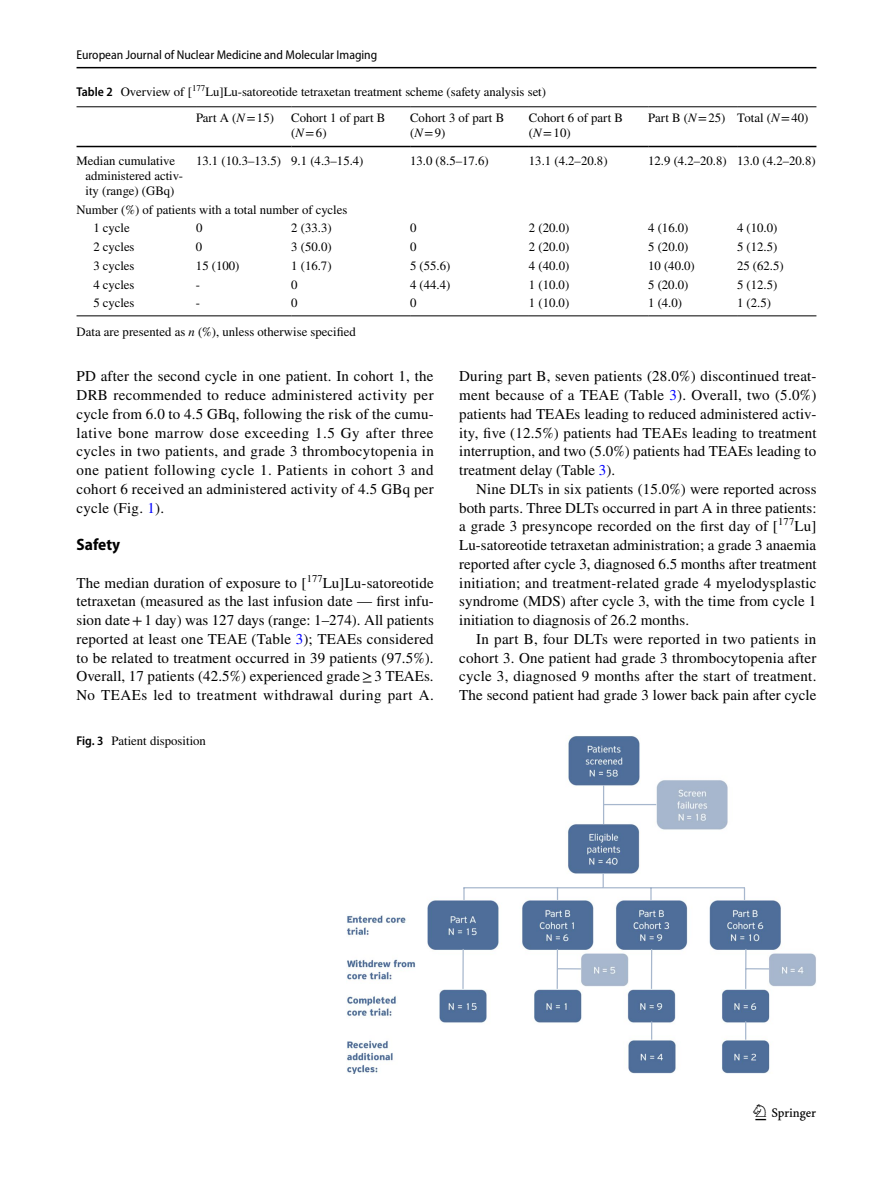
<style>
.page{position:relative;width:893px;height:1187px;background:#fff}
.page>*{position:absolute;margin:0;border:0;box-sizing:border-box;transform-origin:0 0}
.t1{font:22.5px "Springnew Regular 3";color:#000}
.t2{font:700 semi-condensed 16.5px "Myriad Pro";color:#000}
.t3{font:15px/18.8px "STIX";letter-spacing:.005em;color:#000;text-align:justify}
.t4{font:12.75px/15px "STIX";color:#000}
.t5{font:semi-condensed 12.75px "Myriad Pro";color:#000}
.s1{font-family:"Myriad Pro";font-weight:600;font-stretch:semi-condensed}
.s2{font-style:italic}
.s3{color:#00f}
</style>
<div class="page">
<hr style="left:77px;top:67px;width:739px;height:1px;background:#000">
<hr style="left:77px;top:106px;width:119px;height:1px;background:#000">
<hr style="left:77px;top:146px;width:119px;height:1px;background:#000">
<hr style="left:196px;top:106px;width:95px;height:1px;background:#000">
<hr style="left:196px;top:146px;width:95px;height:1px;background:#000">
<hr style="left:291px;top:106px;width:119px;height:1px;background:#000">
<hr style="left:291px;top:146px;width:119px;height:1px;background:#000">
<hr style="left:410px;top:106px;width:119px;height:1px;background:#000">
<hr style="left:410px;top:146px;width:119px;height:1px;background:#000">
<hr style="left:529px;top:106px;width:119px;height:1px;background:#000">
<hr style="left:529px;top:146px;width:119px;height:1px;background:#000">
<hr style="left:648px;top:106px;width:89px;height:1px;background:#000">
<hr style="left:648px;top:146px;width:89px;height:1px;background:#000">
<hr style="left:737px;top:106px;width:79px;height:1px;background:#000">
<hr style="left:737px;top:146px;width:79px;height:1px;background:#000">
<hr style="left:77px;top:315px;width:119px;height:1px;background:#000">
<hr style="left:196px;top:315px;width:95px;height:1px;background:#000">
<hr style="left:291px;top:315px;width:119px;height:1px;background:#000">
<hr style="left:410px;top:315px;width:119px;height:1px;background:#000">
<hr style="left:529px;top:315px;width:119px;height:1px;background:#000">
<hr style="left:648px;top:315px;width:89px;height:1px;background:#000">
<hr style="left:737px;top:315px;width:79px;height:1px;background:#000">
<img style="left:347px;top:736px;width:469px;height:337px">
<svg style="left:745px;top:1021px;width:1px;height:18px"></svg>
<svg style="left:651px;top:1021px;width:1px;height:18px"></svg>
<svg style="left:746px;top:968px;width:23px;height:1px"></svg>
<svg style="left:558px;top:968px;width:23px;height:1px"></svg>
<hr style="left:745px;top:948px;width:1px;height:40px;background:#a7b7cd">
<hr style="left:651px;top:948px;width:1px;height:40px;background:#a7b7cd">
<hr style="left:557px;top:948px;width:1px;height:40px;background:#a7b7cd">
<hr style="left:462px;top:948px;width:2px;height:40px;background:#a7b7cd">
<hr style="left:604px;top:803px;width:52px;height:2px;background:#a7b7cd">
<svg style="left:463px;top:888px;width:2px;height:11px"></svg>
<svg style="left:650px;top:888px;width:2px;height:11px"></svg>
<svg style="left:603px;top:872px;width:1px;height:15px"></svg>
<hr style="left:463px;top:887px;width:282px;height:1px;background:#a7b7cd">
<hr style="left:603px;top:785px;width:1px;height:39px;background:#a7b7cd">
<p class="t5" style="left:77px;top:48px;width:302px">European Journal of Nuclear Medicine and Molecular Imaging</p>
<p class="t4" style="left:77px;top:85px;width:471px"><span class="s1">Table 2</span> Overview of [<sup>177</sup>Lu]Lu-satoreotide tetraxetan treatment scheme (safety analysis set)</p>
<p class="t4" style="left:196px;top:111px;width:79px">Part A (<span class="s2">N</span>=15)</p>
<p class="t4" style="left:291px;top:111px;width:96px">Cohort 1 of part B (<span class="s2">N</span>=6)</p>
<p class="t4" style="left:410px;top:111px;width:96px">Cohort 3 of part B (<span class="s2">N</span>=9)</p>
<p class="t4" style="left:529px;top:111px;width:96px">Cohort 6 of part B (<span class="s2">N</span>=10)</p>
<p class="t4" style="left:648px;top:111px;width:162px">Part B (<span class="s2">N</span>=25) Total (<span class="s2">N</span>=40)</p>
<p class="t4" style="left:86px;top:154px;width:99px;text-indent:-9px">Median cumulative administered activ&shy;ity (range) (GBq)</p>
<p class="t4" style="left:196px;top:154px;width:169px">13.1 (10.3–13.5) 9.1 (4.3–15.4)</p>
<p class="t4" style="left:410px;top:154px;width:80px">13.0 (8.5–17.6)</p>
<p class="t4" style="left:529px;top:154px;width:80px">13.1 (4.2–20.8)</p>
<p class="t4" style="left:648px;top:154px;width:169px">12.9 (4.2–20.8) 13.0 (4.2–20.8)</p>
<p class="t4" style="left:93px;top:201px;width:256px;line-height:18.8px;text-indent:-17px">Number (%) of patients with a total number of cycles<br>1 cycle</p>
<p class="t4" style="left:196px;top:221px;width:8px">0</p>
<p class="t4" style="left:291px;top:221px;width:42px">2 (33.3)</p>
<p class="t4" style="left:410px;top:221px;width:8px">0</p>
<p class="t4" style="left:529px;top:221px;width:42px">2 (20.0)</p>
<p class="t4" style="left:648px;top:221px;width:42px">4 (16.0)</p>
<p class="t4" style="left:737px;top:221px;width:42px">4 (10.0)</p>
<p class="t4" style="left:93px;top:240px;width:43px">2 cycles</p>
<p class="t4" style="left:196px;top:240px;width:8px">0</p>
<p class="t4" style="left:291px;top:240px;width:42px">3 (50.0)</p>
<p class="t4" style="left:410px;top:240px;width:8px">0</p>
<p class="t4" style="left:529px;top:240px;width:42px">2 (20.0)</p>
<p class="t4" style="left:648px;top:240px;width:42px">5 (20.0)</p>
<p class="t4" style="left:737px;top:240px;width:42px">5 (12.5)</p>
<p class="t4" style="left:93px;top:259px;width:43px">3 cycles</p>
<p class="t4" style="left:196px;top:259px;width:45px">15 (100)</p>
<p class="t4" style="left:291px;top:259px;width:42px">1 (16.7)</p>
<p class="t4" style="left:410px;top:259px;width:42px">5 (55.6)</p>
<p class="t4" style="left:529px;top:259px;width:42px">4 (40.0)</p>
<p class="t4" style="left:648px;top:259px;width:48px">10 (40.0)</p>
<p class="t4" style="left:737px;top:259px;width:48px">25 (62.5)</p>
<p class="t4" style="left:93px;top:277px;width:43px">4 cycles</p>
<p class="t4" style="left:196px;top:277px;width:6px">-</p>
<p class="t4" style="left:291px;top:277px;width:8px">0</p>
<p class="t4" style="left:410px;top:277px;width:42px">4 (44.4)</p>
<p class="t4" style="left:529px;top:277px;width:42px">1 (10.0)</p>
<p class="t4" style="left:648px;top:277px;width:42px">5 (20.0)</p>
<p class="t4" style="left:737px;top:277px;width:42px">5 (12.5)</p>
<p class="t4" style="left:93px;top:296px;width:43px">5 cycles</p>
<p class="t4" style="left:196px;top:296px;width:6px">-</p>
<p class="t4" style="left:291px;top:296px;width:8px">0</p>
<p class="t4" style="left:410px;top:296px;width:8px">0</p>
<p class="t4" style="left:529px;top:296px;width:42px">1 (10.0)</p>
<p class="t4" style="left:648px;top:296px;width:35px">1 (4.0)</p>
<p class="t4" style="left:737px;top:296px;width:35px">1 (2.5)</p>
<p class="t4" style="left:77px;top:325px;width:281px">Data are presented as <span class="s2">n</span> (%), unless otherwise specified</p>
<p class="t3" style="left:77px;top:368px;width:359px">PD after the second cycle in one patient. In cohort 1, the DRB recommended to reduce administered activity per cycle from 6.0 to 4.5 GBq, following the risk of the cumu&shy;lative bone marrow dose exceeding 1.5 Gy after three cycles in two patients, and grade 3 thrombocytopenia in one patient following cycle 1. Patients in cohort 3 and cohort 6 received an administered activity of 4.5 GBq per cycle (Fig. <span class="s3">1</span>).</p>
<p class="t2" style="left:77px;top:535px;width:45px">Safety</p>
<p class="t3" style="left:77px;top:574px;width:359px">The median duration of exposure to [<sup>177</sup>Lu]Lu-satoreotide tetraxetan (measured as the last infusion date — first infu&shy;sion date+1 day) was 127 days (range: 1–274). All patients reported at least one TEAE (Table <span class="s3">3</span>); TEAEs considered to be related to treatment occurred in 39 patients (97.5%).<br>Overall, 17 patients (42.5%) experienced grade≥3 TEAEs.<br>No TEAEs led to treatment withdrawal during part A.</p>
<p class="t4" style="left:76px;top:733px;width:131px"><span class="s1">Fig. 3</span> Patient disposition</p>
<p class="t3" style="left:459px;top:368px;width:359px">During part B, seven patients (28.0%) discontinued treat&shy;ment because of a TEAE (Table <span class="s3">3</span>). Overall, two (5.0%) patients had TEAEs leading to reduced administered activ&shy;ity, five (12.5%) patients had TEAEs leading to treatment interruption, and two (5.0%) patients had TEAEs leading to treatment delay (Table <span class="s3">3</span>).</p>
<p class="t3" style="left:459px;top:480px;width:359px;text-indent:17px">Nine DLTs in six patients (15.0%) were reported across both parts. Three DLTs occurred in part A in three patients: a grade 3 presyncope recorded on the first day of [<sup>177</sup>Lu] Lu-satoreotide tetraxetan administration; a grade 3 anaemia reported after cycle 3, diagnosed 6.5 months after treatment initiation; and treatment-related grade 4 myelodysplastic syndrome (MDS) after cycle 3, with the time from cycle 1 initiation to diagnosis of 26.2 months.</p>
<p class="t3" style="left:459px;top:630px;width:359px;text-indent:17px">In part B, four DLTs were reported in two patients in cohort 3. One patient had grade 3 thrombocytopenia after cycle 3, diagnosed 9 months after the start of treatment.<br>The second patient had grade 3 lower back pain after cycle</p>
<h1 class="t1" style="left:755px;top:1104px;width:62px">1 3</h1>
</div>
